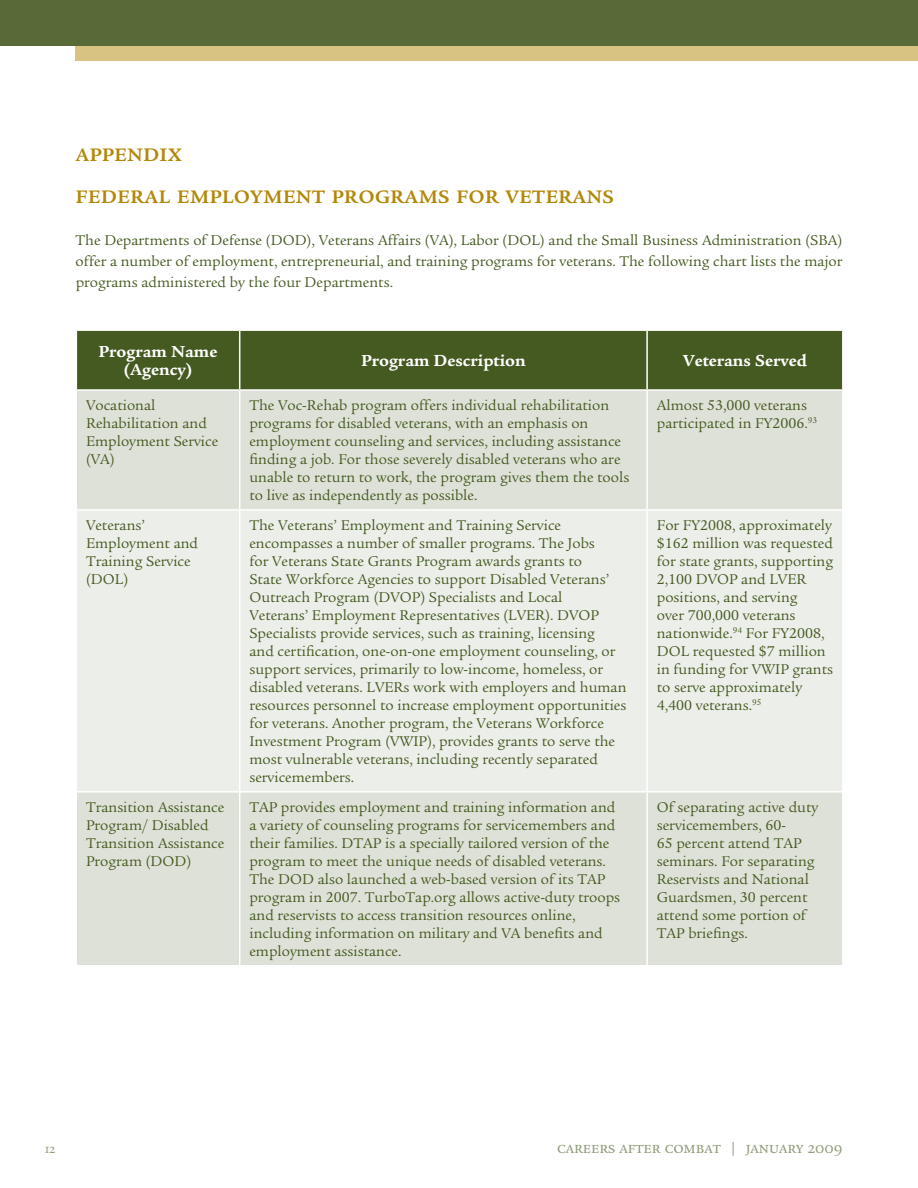
<style>
.page{position:relative;width:918px;height:1188px;background:#fff}
.page>*{position:absolute;margin:0;border:0;box-sizing:border-box;transform-origin:0 0}
.t1{font:500 25.5px/42px "Legacy Serif SC";color:#b38708}
.t2{font:700 16.5px/18px "Legacy Serif";color:#fff;text-align:center}
.t3{font:16.5px "Legacy Serif SC";color:#8f9c7a}
.t4{font:14.7px/18px "Legacy Serif";color:#455a21}
.t5{font:13.2px "Legacy Serif SC";color:#8f9c7a}
</style>
<div class="page">
<div style="left:76px;top:0;width:842px;height:61px;background:#d9c383"></div>
<div style="left:0;top:0;width:918px;height:45px;background:#586a37"></div>
<div style="left:77px;top:331px;width:765px;height:58px;background:#455a21"></div>
<div style="left:77px;top:391px;width:765px;height:574px;background:#dee1d7"></div>
<div style="left:77px;top:511px;width:765px;height:280px;background:#eceee9"></div>
<hr style="left:239px;top:391px;width:1px;height:118px;background:#fff">
<hr style="left:646px;top:391px;width:2px;height:118px;background:#fff">
<hr style="left:76px;top:509px;width:164px;height:2px;background:#fff">
<hr style="left:240px;top:509px;width:407px;height:2px;background:#fff">
<hr style="left:239px;top:511px;width:1px;height:280px;background:#fff">
<hr style="left:647px;top:509px;width:197px;height:2px;background:#fff">
<hr style="left:646px;top:511px;width:2px;height:280px;background:#fff">
<hr style="left:76px;top:791px;width:164px;height:2px;background:#fff">
<hr style="left:240px;top:791px;width:407px;height:2px;background:#fff">
<hr style="left:239px;top:793px;width:1px;height:172px;background:#fff">
<hr style="left:647px;top:791px;width:197px;height:2px;background:#fff">
<hr style="left:646px;top:793px;width:2px;height:172px;background:#fff">
<hr style="left:239px;top:331px;width:1px;height:58px;background:#fff">
<hr style="left:646px;top:331px;width:2px;height:58px;background:#fff">
<h1 class="t1" style="left:76px;top:132px;width:540px">appendix<br>federal employment programs for veterans</h1>
<p class="t4" style="left:76px;top:230px;width:768px;line-height:21px;text-align:justify">The Departments of Defense (DOD), Veterans Affairs (VA), Labor (DOL) and the Small Business Administration (SBA) offer a number of employment, entrepreneurial, and training programs for veterans. The following chart lists the major programs administered by the four Departments.</p>
<p class="t2" style="left:99px;top:343px;width:120px">Program Name (Agency)</p>
<p class="t2" style="left:361px;top:352px;width:166px">Program Description</p>
<p class="t2" style="left:683px;top:352px;width:126px">Veterans Served</p>
<p class="t4" style="left:86px;top:397px;width:134px">Vocational<br>Rehabilitation and<br>Employment Service (VA)</p>
<p class="t4" style="left:249px;top:397px;width:381px">The Voc-Rehab program offers individual rehabilitation programs for disabled veterans, with an emphasis on employment counseling and services, including assistance finding a job. For those severely disabled veterans who are unable to return to work, the program gives them the tools to live as independently as possible.</p>
<p class="t4" style="left:657px;top:397px;width:162px">Almost 53,000 veterans participated in FY2006.<sup>93</sup></p>
<p class="t4" style="left:86px;top:516px;width:114px">Veterans’<br>Employment and<br>Training Service (DOL)</p>
<p class="t4" style="left:249px;top:517px;width:379px">The Veterans’ Employment and Training Service encompasses a number of smaller programs. The Jobs<br>for Veterans State Grants Program awards grants to<br>State Workforce Agencies to support Disabled Veterans’ Outreach Program (DVOP) Specialists and Local<br>Veterans’ Employment Representatives (LVER). DVOP Specialists provide services, such as training, licensing<br>and certification, one-on-one employment counseling, or support services, primarily to low-income, homeless, or disabled veterans. LVERs work with employers and human resources personnel to increase employment opportunities for veterans. Another program, the Veterans Workforce Investment Program (VWIP), provides grants to serve the most vulnerable veterans, including recently separated servicemembers.</p>
<p class="t4" style="left:657px;top:517px;width:178px">For FY2008, approximately $162 million was requested for state grants, supporting<br>2,100 DVOP and LVER positions, and serving<br>over 700,000 veterans nationwide.<sup>94</sup> For FY2008,<br>DOL requested $7 million in funding for VWIP grants to serve approximately<br>4,400 veterans.<sup>95</sup></p>
<p class="t4" style="left:86px;top:798px;width:140px">Transition Assistance<br>Program/ Disabled<br>Transition Assistance<br>Program (DOD)</p>
<p class="t4" style="left:249px;top:798px;width:372px">TAP provides employment and training information and a variety of counseling programs for servicemembers and their families. DTAP is a specially tailored version of the program to meet the unique needs of disabled veterans.<br>The DOD also launched a web-based version of its TAP program in 2007. TurboTap.org allows active-duty troops and reservists to access transition resources online, including information on military and VA benefits and employment assistance.</p>
<p class="t4" style="left:657px;top:798px;width:163px">Of separating active duty servicemembers, 60-<br>65 percent attend TAP seminars. For separating<br>Reservists and National<br>Guardsmen, 30 percent attend some portion of<br>TAP briefings.</p>
<p class="t5" style="left:45px;top:1141px;width:12px">12</p>
<p class="t3" style="left:557px;top:1138px;width:287px">careers after combat | january 2009</p>
</div>
